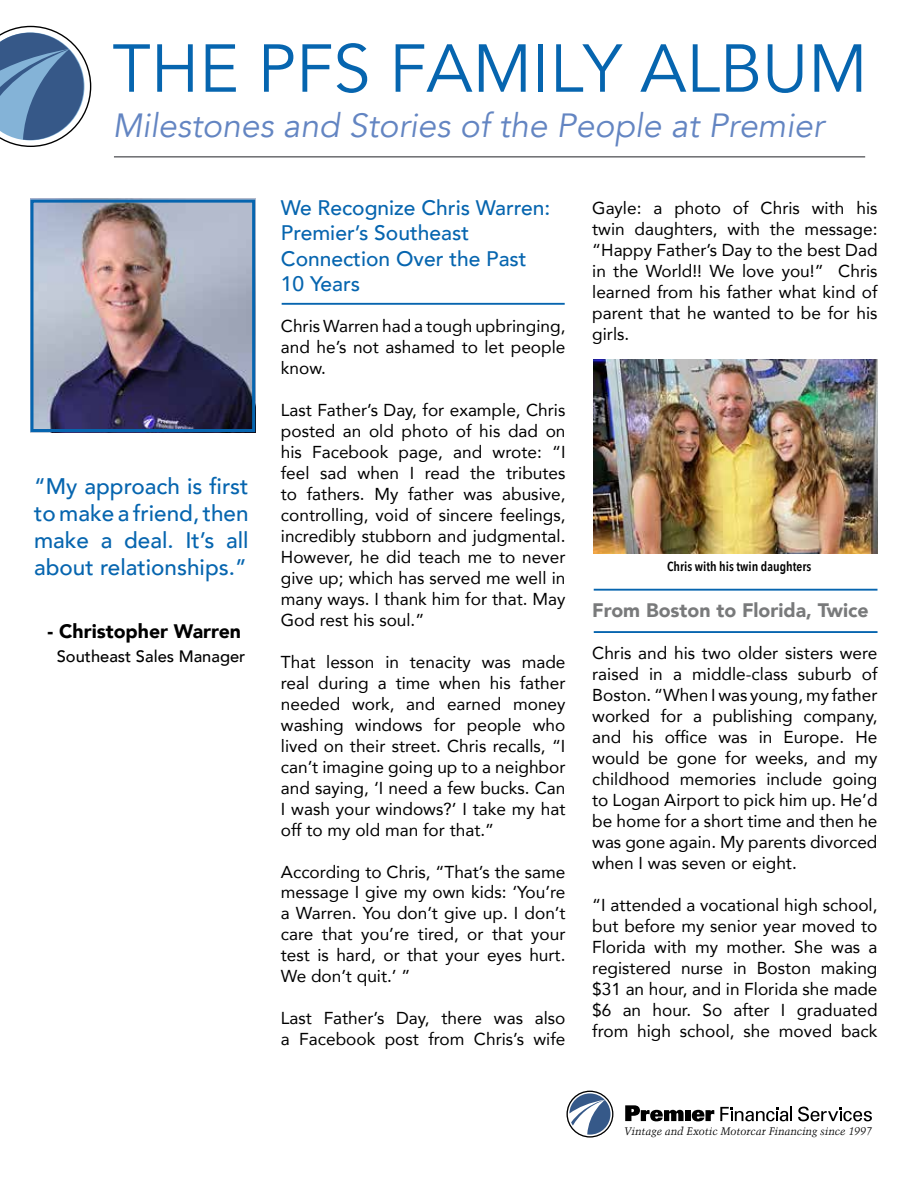
<style>
.page{position:relative;width:918px;height:1188px;background:#fff}
.page>*{position:absolute;margin:0;border:0;box-sizing:border-box;transform-origin:0 0}
.t1{font:67.05px "Avenir";color:#0665af}
.t2{font:italic 33.45px "Avenir";color:#6385c2}
.t3{font:500 22.5px/27px "Avenir";color:#0665af;text-align:justify}
.t4{font:500 21px/25.2px "Avenir";color:#0665af}
.t5{font:900 19.5px "Avenir";color:#797a7b}
.t6{font:900 19.5px "Avenir";color:#000}
.t7{font:17.25px/21px "Avenir";color:#000;text-align:justify}
.t8{font:500 16.5px "Avenir";color:#000}
.t9{font:600 13.05px "Avenir Next Condensed";color:#000}
.t10{font:italic 10.95px "Trump Mediaeval";letter-spacing:-.005em;color:#000}
</style>
<div class="page">
<img style="left:31px;top:199px;width:224px;height:229px">
<svg style="left:566px;top:1091px;width:47px;height:47px"></svg>
<svg style="left:625px;top:1105px;width:59px;height:16px"></svg>
<div style="left:685px;top:1110px;width:6px;height:11px;background:#000"></div>
<svg style="left:692px;top:1110px;width:22px;height:11px"></svg>
<svg style="left:798px;top:1107px;width:74px;height:14px"></svg>
<svg style="left:720px;top:1107px;width:72px;height:14px"></svg>
<div style="left:31px;top:200px;width:224px;height:232px;border:3px solid #0665af"></div>
<hr style="left:114px;top:156px;width:751px;height:2px;background:#6d6e71">
<svg style="left:0;top:26px;width:91px;height:121px"></svg>
<hr style="left:282px;top:303px;width:283px;height:2px;background:#0665af">
<hr style="left:594px;top:631px;width:284px;height:2px;background:#0665af">
<hr style="left:594px;top:589px;width:284px;height:2px;background:#0665af">
<img style="left:594px;top:359px;width:284px;height:195px">
<h1 class="t1" style="left:112px;top:29px;width:757px">THE PFS FAMILY ALBUM</h1>
<h2 class="t2" style="left:112px;top:105px;width:713px">Milestones and Stories of the People at Premier</h2>
<h3 class="t3" style="left:34px;top:472px;width:216px">“My approach is first to make a friend, then make a deal. It’s all about relationships.”</h3>
<p class="t6" style="left:48px;top:614px;width:195px">- Christopher Warren</p>
<p class="t8" style="left:57px;top:642px;width:190px">Southeast Sales Manager</p>
<p class="t4" style="left:281px;top:194px;width:271px">We Recognize Chris Warren:<br>Premier’s Southeast<br>Connection Over the Past<br>10 Years</p>
<p class="t7" style="left:281px;top:315px;width:286px">Chris Warren had a tough upbringing, and he’s not ashamed to let people know.</p>
<p class="t7" style="left:281px;top:399px;width:286px">Last Father’s Day, for example, Chris posted an old photo of his dad on his Facebook page, and wrote: “I feel sad when I read the tributes to fathers. My father was abusive, controlling, void of sincere feelings, incredibly stubborn and judgmental.<br>However, he did teach me to never give up; which has served me well in many ways. I thank him for that. May God rest his soul.”</p>
<p class="t7" style="left:281px;top:651px;width:286px">That lesson in tenacity was made real during a time when his father needed work, and earned money washing windows for people who lived on their street. Chris recalls, “I can’t imagine going up to a neighbor and saying, ‘I need a few bucks. Can I wash your windows?’ I take my hat off to my old man for that.”</p>
<p class="t7" style="left:281px;top:861px;width:286px">According to Chris, “That’s the same message I give my own kids: ‘You’re a Warren. You don’t give up. I don’t care that you’re tired, or that your test is hard, or that your eyes hurt.<br>We don’t quit.’ ”</p>
<p class="t7" style="left:281px;top:1007px;width:286px">Last Father’s Day, there was also a Facebook post from Chris’s wife</p>
<p class="t7" style="left:592px;top:197px;width:287px">Gayle: a photo of Chris with his twin daughters, with the message: “Happy Father’s Day to the best Dad in the World!! We love you!” Chris learned from his father what kind of parent that he wanted to be for his girls.</p>
<p class="t9" style="left:667px;top:555px;width:146px">Chris with his twin daughters</p>
<p class="t5" style="left:592px;top:594px;width:278px">From Boston to Florida, Twice</p>
<p class="t7" style="left:592px;top:642px;width:287px">Chris and his two older sisters were raised in a middle-class suburb of Boston. “When I was young, my father worked for a publishing company, and his office was in Europe. He would be gone for weeks, and my childhood memories include going to Logan Airport to pick him up. He’d be home for a short time and then he was gone again. My parents divorced when I was seven or eight.</p>
<p class="t7" style="left:592px;top:894px;width:287px">“I attended a vocational high school, but before my senior year moved to Florida with my mother. She was a registered nurse in Boston making $31 an hour, and in Florida she made $6 an hour. So after I graduated from high school, she moved back</p>
<p class="t10" style="left:624px;top:1125px;width:249px">Vintage and Exotic Motorcar Financing since 1997</p>
</div>
